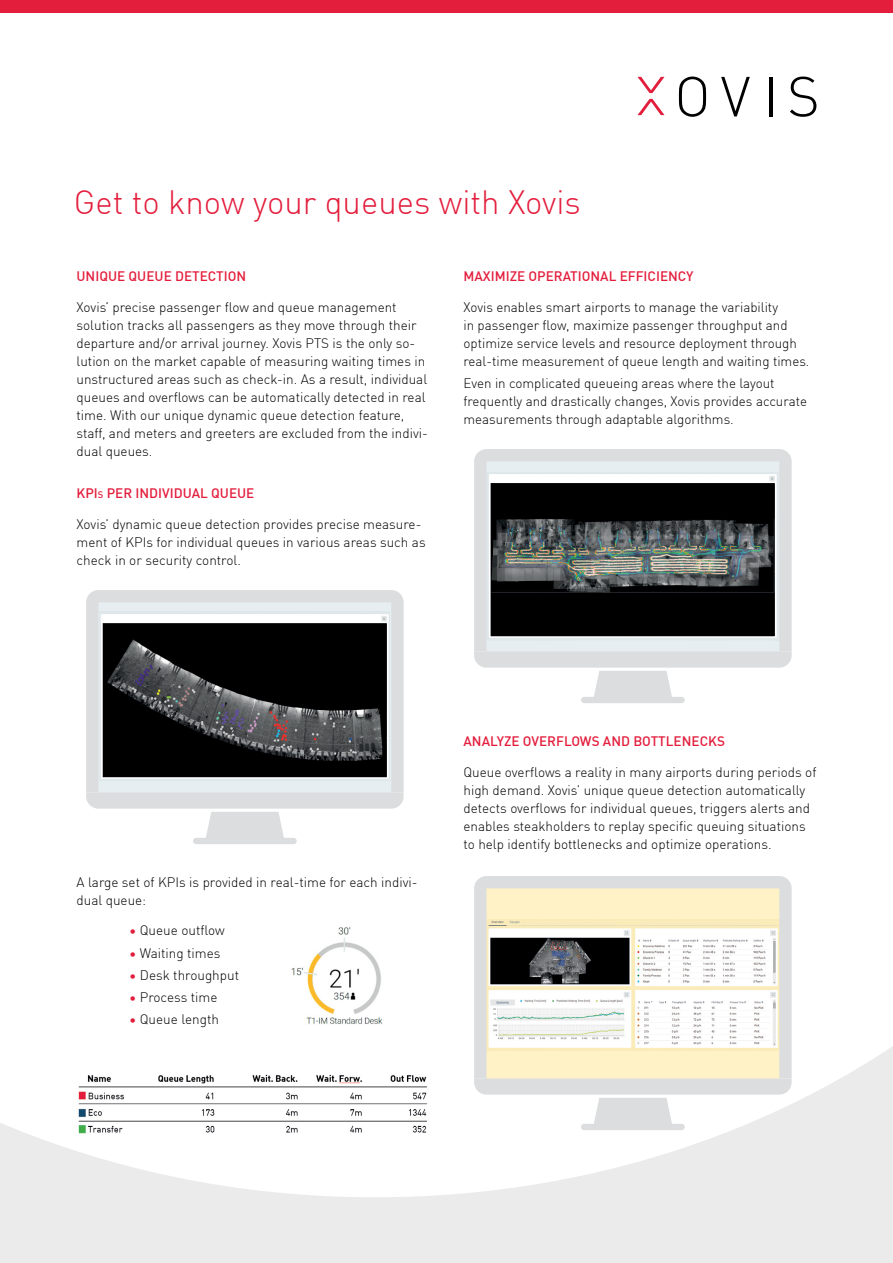
<style>
.page{position:relative;width:893px;height:1263px;background:#ebebec}
.page>*{position:absolute;margin:0;border:0;box-sizing:border-box;transform-origin:0 0}
.t1{font:300 33px "DIN Offc Pro";color:#e31d3c}
.t2{font:300 13.5px/18px "DIN Offc Pro";color:#000}
.t3{font:500 13.5px "DIN Offc Pro";color:#e31d3c}
.s1{font-size:9.45px}
.s2{color:#e31d3c}
</style>
<div class="page">
<div style="left:0;top:13px;width:893px;height:1184px;background:#fff"></div>
<div style="left:0;top:0;width:893px;height:13px;background:#e31d3c"></div>
<img style="left:282px;top:912px;width:111px;height:113px">
<img style="left:75px;top:1072px;width:356px;height:66px">
<svg style="left:679px;top:77px;width:27px;height:40px"></svg>
<svg style="left:721px;top:77px;width:29px;height:39px"></svg>
<hr style="left:769px;top:77px;width:3px;height:39px;background:#000">
<svg style="left:790px;top:77px;width:26px;height:40px"></svg>
<svg style="left:637px;top:99px;width:27px;height:16px"></svg>
<svg style="left:637px;top:77px;width:27px;height:16px"></svg>
<svg style="left:86px;top:590px;width:318px;height:202px"></svg>
<svg style="left:86px;top:792px;width:318px;height:17px"></svg>
<div style="left:193px;top:838px;width:104px;height:6px;background:#dcddde;border-radius:3px"></div>
<svg style="left:474px;top:449px;width:318px;height:202px"></svg>
<svg style="left:474px;top:651px;width:318px;height:17px"></svg>
<div style="left:581px;top:697px;width:104px;height:6px;background:#dcddde;border-radius:3px"></div>
<svg style="left:474px;top:876px;width:318px;height:202px"></svg>
<svg style="left:474px;top:1078px;width:318px;height:16px"></svg>
<div style="left:581px;top:1124px;width:104px;height:6px;background:#dcddde;border-radius:3px"></div>
<h1 class="t1" style="left:74px;top:177px;width:508px">Get to know your queues with Xovis</h1>
<p class="t3" style="left:77px;top:266px;width:171px">UNIQUE QUEUE DETECTION</p>
<p class="t2" style="left:77px;top:297px;width:353px">Xovis’ precise passenger flow and queue management solution tracks all passengers as they move through their departure and/or arrival journey. Xovis PTS is the only so&shy;lution on the market capable of measuring waiting times in unstructured areas such as check-in. As a result, individual queues and overflows can be automatically detected in real time. With our unique dynamic queue detection feature, staff, and meters and greeters are excluded from the indivi&shy;dual queues.</p>
<p class="t3" style="left:77px;top:482px;width:179px">KPI<span class="s1">s</span> PER INDIVIDUAL QUEUE</p>
<p class="t2" style="left:77px;top:514px;width:351px">Xovis’ dynamic queue detection provides precise measure&shy;ment of KPIs for individual queues in various areas such as check in or security control.</p>
<p class="t3" style="left:463px;top:266px;width:232px">MAXIMIZE OPERATIONAL EFFICIENCY</p>
<p class="t2" style="left:463px;top:297px;width:347px">Xovis enables smart airports to manage the variability<br>in passenger flow, maximize passenger throughput and optimize service levels and resource deployment through real-time measurement of queue length and waiting times.</p>
<p class="t2" style="left:463px;top:373px;width:345px">Even in complicated queueing areas where the layout frequently and drastically changes, Xovis provides accurate measurements through adaptable algorithms.</p>
<p class="t2" style="left:77px;top:872px;width:343px">A large set of KPIs is provided in real-time for each indivi&shy;dual queue:</p>
<p class="t2" style="left:129px;top:921px;width:97px"><span class="s2">•</span> Queue outflow</p>
<p class="t2" style="left:129px;top:943px;width:93px"><span class="s2">•</span> Waiting times</p>
<p class="t2" style="left:129px;top:965px;width:112px"><span class="s2">•</span> Desk throughput</p>
<p class="t2" style="left:129px;top:987px;width:90px"><span class="s2">•</span> Process time</p>
<p class="t2" style="left:129px;top:1010px;width:91px"><span class="s2">•</span> Queue length</p>
<p class="t3" style="left:463px;top:731px;width:263px">ANALYZE OVERFLOWS AND BOTTLENECKS</p>
<p class="t2" style="left:463px;top:762px;width:354px">Queue overflows a reality in many airports during periods of high demand. Xovis’ unique queue detection automatically detects overflows for individual queues, triggers alerts and enables steakholders to replay specific queuing situations to help identify bottlenecks and optimize operations.</p>
</div>
